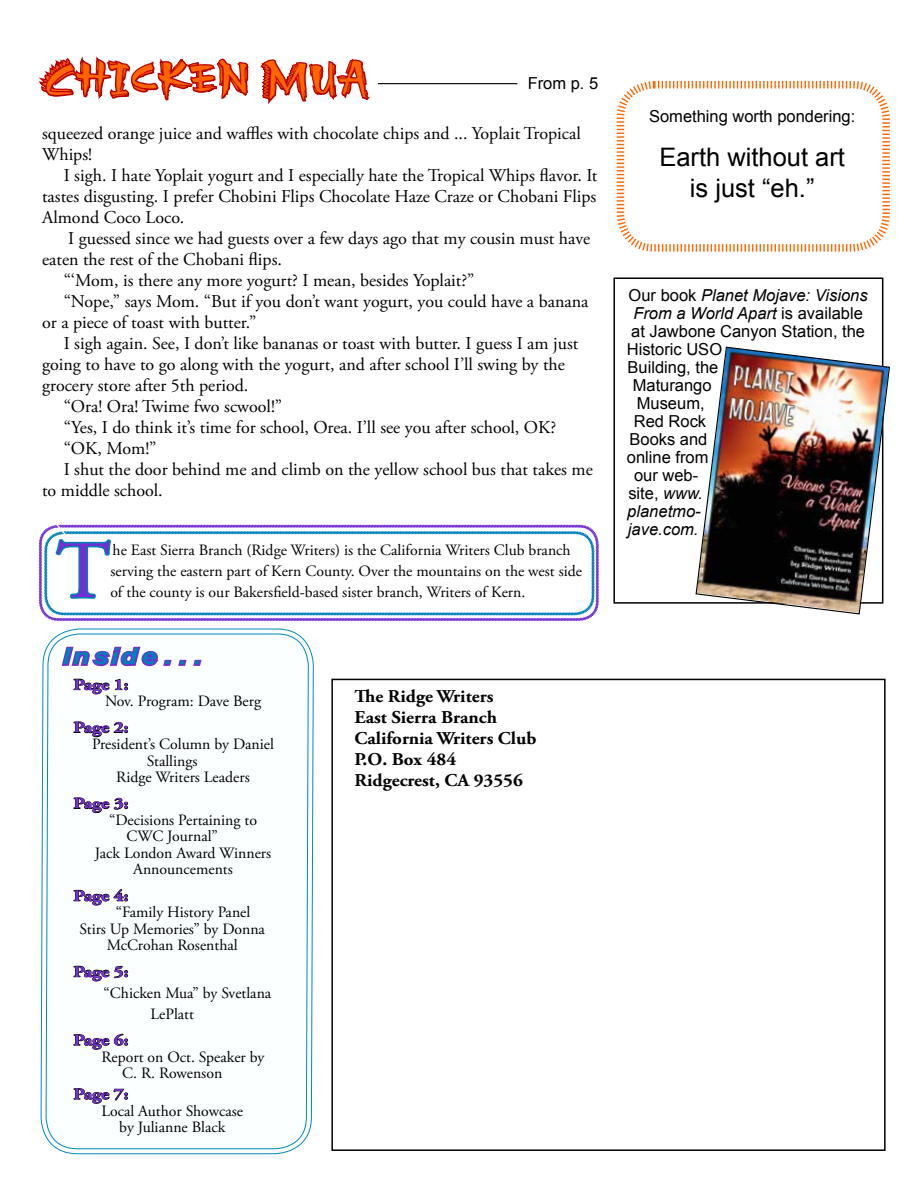
<style>
.page{position:relative;width:918px;height:1188px;background:#fff}
.page>*{position:absolute;margin:0;border:0;box-sizing:border-box;transform-origin:0 0}
.t1{font:81.3px "Adobe Garamond Pro";color:#742fd1}
.t2{font:45px "Carumba Hot Caps Plain";color:#f60}
.t3{font:25.5px/30.6px "Arial";color:#000;text-align:center}
.t4{font:italic 700 22.5px "Arial";color:#0081b9;scale:1.2 1}
.t5{font:18px/21px "Adobe Garamond Pro";color:#000}
.t6{font:700 18px/21px "Adobe Garamond Pro";color:#000;scale:1.05 1}
.t7{font:16.5px "Arial";color:#000}
.t8{font:italic 16.5px "Arial";color:#000}
.t9{font:15.75px/21px "Adobe Garamond Pro";color:#000}
.t10{font:700 15.75px "Adobe Garamond Pro";color:#742fd1;scale:1.2 1}
.s1{font-style:normal}
.s2{font-style:italic}
</style>
<div class="page">
<svg style="left:616px;top:80px;width:274px;height:172px"></svg>
<svg style="left:38px;top:524px;width:561px;height:97px"></svg>
<div style="left:331px;top:679px;width:555px;height:472px;border:2px solid #000"></div>
<svg style="left:40px;top:524px;width:274px;height:631px"></svg>
<svg style="left:45px;top:633px;width:264px;height:517px"></svg>
<svg style="left:73px;top:678px;width:55px;height:17px"></svg>
<svg style="left:73px;top:721px;width:55px;height:16px"></svg>
<svg style="left:73px;top:797px;width:55px;height:16px"></svg>
<svg style="left:73px;top:889px;width:55px;height:17px"></svg>
<svg style="left:73px;top:965px;width:55px;height:17px"></svg>
<svg style="left:73px;top:1033px;width:55px;height:17px"></svg>
<svg style="left:73px;top:1088px;width:55px;height:16px"></svg>
<svg style="left:60px;top:645px;width:143px;height:23px"></svg>
<svg style="left:54px;top:539px;width:59px;height:61px"></svg>
<div style="left:613px;top:278px;width:270px;height:326px;border:2px solid #000"></div>
<img style="left:695px;top:346px;width:195px;height:269px">
<svg style="left:38px;top:56px;width:332px;height:48px"></svg>
<hr style="left:378px;top:83px;width:139px;height:1px;background:#000">
<h2 class="t2" style="left:42px;top:51px;width:330px">Chicken Mua</h2>
<p class="t7" style="left:528px;top:72px;width:72px">From p. 5</p>
<p class="t5" style="left:42px;top:124px;width:540px">squeezed orange juice and waffles with chocolate chips and ... Yoplait Tropical<br>Whips!</p>
<p class="t5" style="left:42px;top:166px;width:557px;text-align:justify;text-indent:22px">I sigh. I hate Yoplait yogurt and I especially hate the Tropical Whips flavor. It tastes disgusting. I prefer Chobini Flips Chocolate Haze Craze or Chobani Flips Almond Coco Loco.</p>
<p class="t5" style="left:68px;top:229px;width:523px">I guessed since we had guests over a few days ago that my cousin must have</p>
<p class="t5" style="left:42px;top:250px;width:241px">eaten the rest of the Chobani flips.</p>
<p class="t5" style="left:64px;top:271px;width:412px">“‘Mom, is there any more yogurt? I mean, besides Yoplait?”</p>
<p class="t5" style="left:64px;top:292px;width:526px">“Nope,” says Mom. “But if you don’t want yogurt, you could have a banana</p>
<p class="t5" style="left:42px;top:313px;width:216px">or a piece of toast with butter.”</p>
<p class="t5" style="left:64px;top:334px;width:516px">I sigh again. See, I don’t like bananas or toast with butter. I guess I am just</p>
<p class="t5" style="left:42px;top:355px;width:524px">going to have to go along with the yogurt, and after school I’ll swing by the</p>
<p class="t5" style="left:42px;top:376px;width:208px">grocery store after 5th period.</p>
<p class="t5" style="left:64px;top:397px;width:220px">“Ora! Ora! Twime fwo scwool!”</p>
<p class="t5" style="left:64px;top:418px;width:494px">“Yes, I do think it’s time for school, Orea. I’ll see you after school, OK?</p>
<p class="t5" style="left:64px;top:439px;width:94px">“OK, Mom!”</p>
<p class="t5" style="left:64px;top:460px;width:531px">I shut the door behind me and climb on the yellow school bus that takes me</p>
<p class="t5" style="left:42px;top:481px;width:122px">to middle school.</p>
<h1 class="t1" style="left:57px;top:522px;width:55px">T</h1>
<p class="t9" style="left:110px;top:540px;width:473px">he East Sierra Branch (Ridge Writers) is the California Writers Club branch serving the eastern part of Kern County. Over the mountains on the west side of the county is our Bakersfield-based sister branch, Writers of Kern.</p>
<p class="t4" style="left:63px;top:642px;width:117px">I n s i d e . . .</p>
<p class="t10" style="left:73px;top:675px;width:47px">Page 1:</p>
<p class="t9" style="left:105px;top:691px;width:157px">Nov. Program: Dave Berg</p>
<p class="t10" style="left:73px;top:718px;width:47px">Page 2:</p>
<p class="t9" style="left:92px;top:734px;width:183px">President’s Column by Daniel</p>
<p class="t9" style="left:147px;top:751px;width:52px">Stallings</p>
<p class="t9" style="left:116px;top:767px;width:135px">Ridge Writers Leaders</p>
<p class="t10" style="left:73px;top:794px;width:47px">Page 3:</p>
<p class="t9" style="left:109px;top:810px;width:149px">“Decisions Pertaining to</p>
<p class="t9" style="left:127px;top:826px;width:93px">CWC Journal”</p>
<p class="t9" style="left:95px;top:843px;width:178px">Jack London Award Winners</p>
<p class="t9" style="left:133px;top:859px;width:101px">Announcements</p>
<p class="t10" style="left:73px;top:887px;width:47px">Page 4:</p>
<p class="t9" style="left:116px;top:902px;width:136px">“Family History Panel</p>
<p class="t9" style="left:80px;top:919px;width:187px">Stirs Up Memories” by Donna</p>
<p class="t9" style="left:107px;top:935px;width:133px">McCrohan Rosenthal</p>
<p class="t10" style="left:73px;top:963px;width:47px">Page 5:</p>
<p class="t9" style="left:151px;top:983px;width:122px;text-indent:-47px">“Chicken Mua” by Svetlana<br>LePlatt</p>
<p class="t10" style="left:73px;top:1031px;width:47px">Page 6:</p>
<p class="t9" style="left:122px;top:1049px;width:144px;line-height:16.5px;text-indent:-21px">Report on Oct. Speaker by<br>C. R. Rowenson</p>
<p class="t10" style="left:73px;top:1085px;width:47px">Page 7:</p>
<p class="t9" style="left:101px;top:1103px;width:143px;line-height:16.5px;text-align:center">Local Author Showcase by Julianne Black</p>
<p class="t6" style="left:355px;top:686px;width:175px">The Ridge Writers<br>East Sierra Branch<br>California Writers Club<br>P.O. Box 484<br>Ridgecrest, CA 93556</p>
<p class="t7" style="left:649px;top:106px;width:208px">Something worth pondering:</p>
<h3 class="t3" style="left:659px;top:142px;width:187px">Earth without art is just “eh.”</h3>
<p class="t8" style="left:629px;top:285px;width:241px"><span class="s1">Our book</span> Planet Mojave: Visions</p>
<p class="t8" style="left:633px;top:303px;width:231px">From a World Apart <span class="s1">is available</span></p>
<p class="t7" style="left:631px;top:321px;width:235px">at Jawbone Canyon Station, the</p>
<p class="t7" style="left:627px;top:339px;width:97px">Historic USO</p>
<p class="t7" style="left:628px;top:357px;width:92px">Building, the</p>
<p class="t7" style="left:633px;top:375px;width:80px">Maturango</p>
<p class="t7" style="left:637px;top:393px;width:69px">Museum,</p>
<p class="t7" style="left:634px;top:411px;width:74px">Red Rock</p>
<p class="t7" style="left:630px;top:429px;width:79px">Books and</p>
<p class="t7" style="left:627px;top:447px;width:83px">online from</p>
<p class="t7" style="left:634px;top:465px;width:66px">our web-</p>
<p class="t7" style="left:628px;top:483px;width:76px">site, <span class="s2">www.</span></p>
<p class="t8" style="left:627px;top:501px;width:75px">planetmo-</p>
<p class="t8" style="left:628px;top:519px;width:72px">jave.com.</p>
</div>
